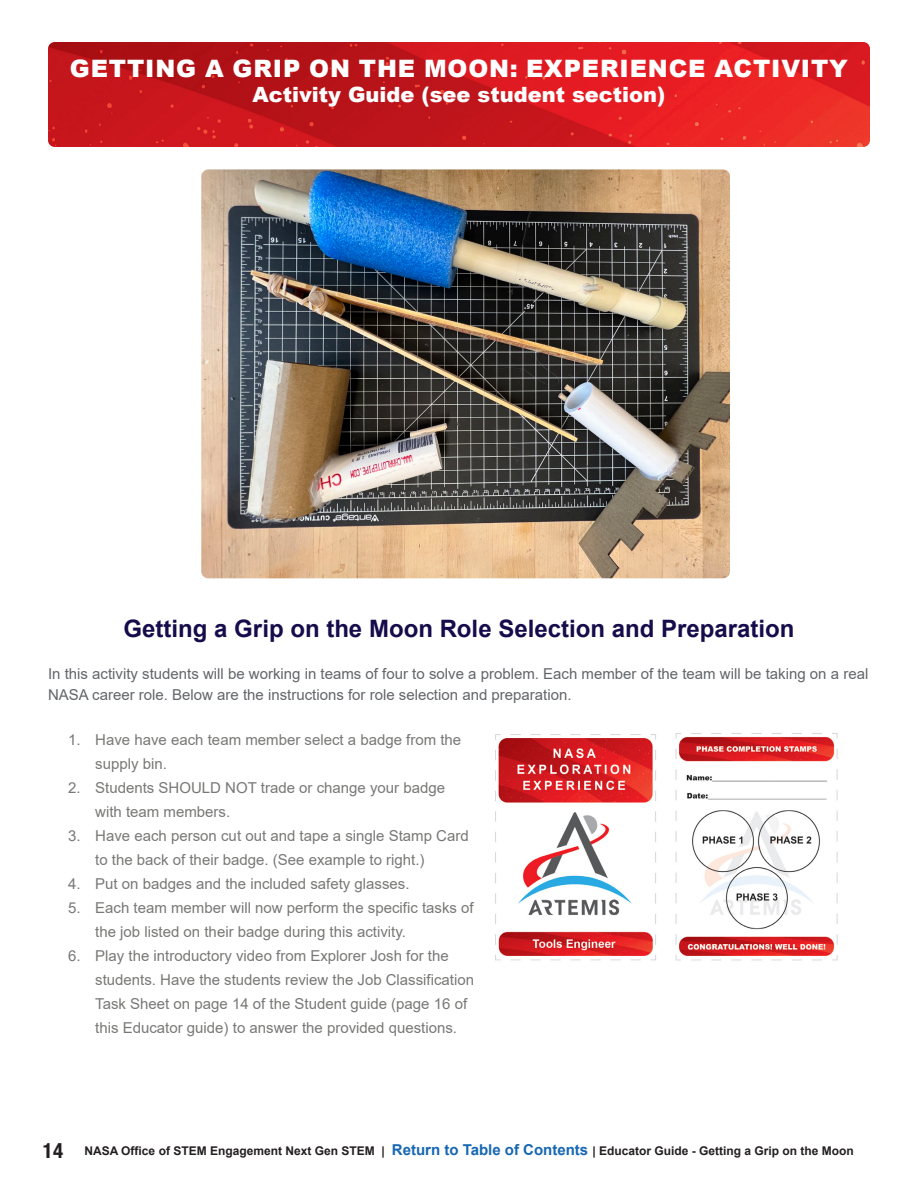
<style>
.page{position:relative;width:918px;height:1188px;background:#fff}
.page>*{position:absolute;margin:0;border:0;box-sizing:border-box;transform-origin:0 0}
.t1{font:700 24px "Arial";color:#160c4b}
.Section{font:900 24px "Arial";letter-spacing:.035em;color:#fff}
.t2{font:900 21px "Arial";color:#fff}
.t3{font:15px/24px "Arial";color:#787877}
.BODY{font:15px/21px "Arial";color:#62656a}
.t4{font:700 12px "Arial";color:#231f20}
.s1{font-family:"Helvetica Neue LT Std";font-stretch:condensed;font-size:21px}
.s2{font-size:15px;color:#1767b3}
</style>
<div class="page">
<img style="left:48px;top:42px;width:822px;height:105px">
<img style="left:201px;top:169px;width:529px;height:409px">
<img style="left:495px;top:734px;width:161px;height:227px">
<img style="left:675px;top:733px;width:163px;height:228px">
<h1 class="Section" style="left:70px;top:51px;width:780px">GETTING A GRIP ON THE MOON: EXPERIENCE ACTIVITY</h1>
<h2 class="t2" style="left:253px;top:79px;width:414px">Activity Guide (see student section)</h2>
<h2 class="t1" style="left:124px;top:612px;width:672px">Getting a Grip on the Moon Role Selection and Preparation</h2>
<p class="BODY" style="left:48px;top:663px;width:822px">In this activity students will be working in teams of four to solve a problem. Each member of the team will be taking on a real<br>NASA career role. Below are the instructions for role selection and preparation.</p>
<p class="t3" style="left:95px;top:728px;width:367px;text-indent:-27px">1. Have have each team member select a badge from the supply bin.</p>
<p class="t3" style="left:95px;top:776px;width:351px;text-indent:-27px">2. Students SHOULD NOT trade or change your badge with team members.</p>
<p class="t3" style="left:95px;top:824px;width:375px;text-indent:-27px">3. Have each person cut out and tape a single Stamp Card to the back of their badge. (See example to right.)</p>
<p class="t3" style="left:68px;top:872px;width:343px">4. Put on badges and the included safety glasses.</p>
<p class="t3" style="left:95px;top:896px;width:380px;text-indent:-27px">5. Each team member will now perform the specific tasks of the job listed on their badge during this activity.</p>
<p class="t3" style="left:95px;top:944px;width:380px;text-indent:-27px">6. Play the introductory video from Explorer Josh for the students. Have the students review the Job Classification Task Sheet on page 14 of the Student guide (page 16 of this Educator guide) to answer the provided questions.</p>
<p class="t4" style="left:43px;top:1142px;width:812px"><span class="s1">14</span> NASA Office of STEM Engagement Next Gen STEM | <span class="s2">Return to Table of Contents</span> | Educator Guide - Getting a Grip on the Moon</p>
</div>
